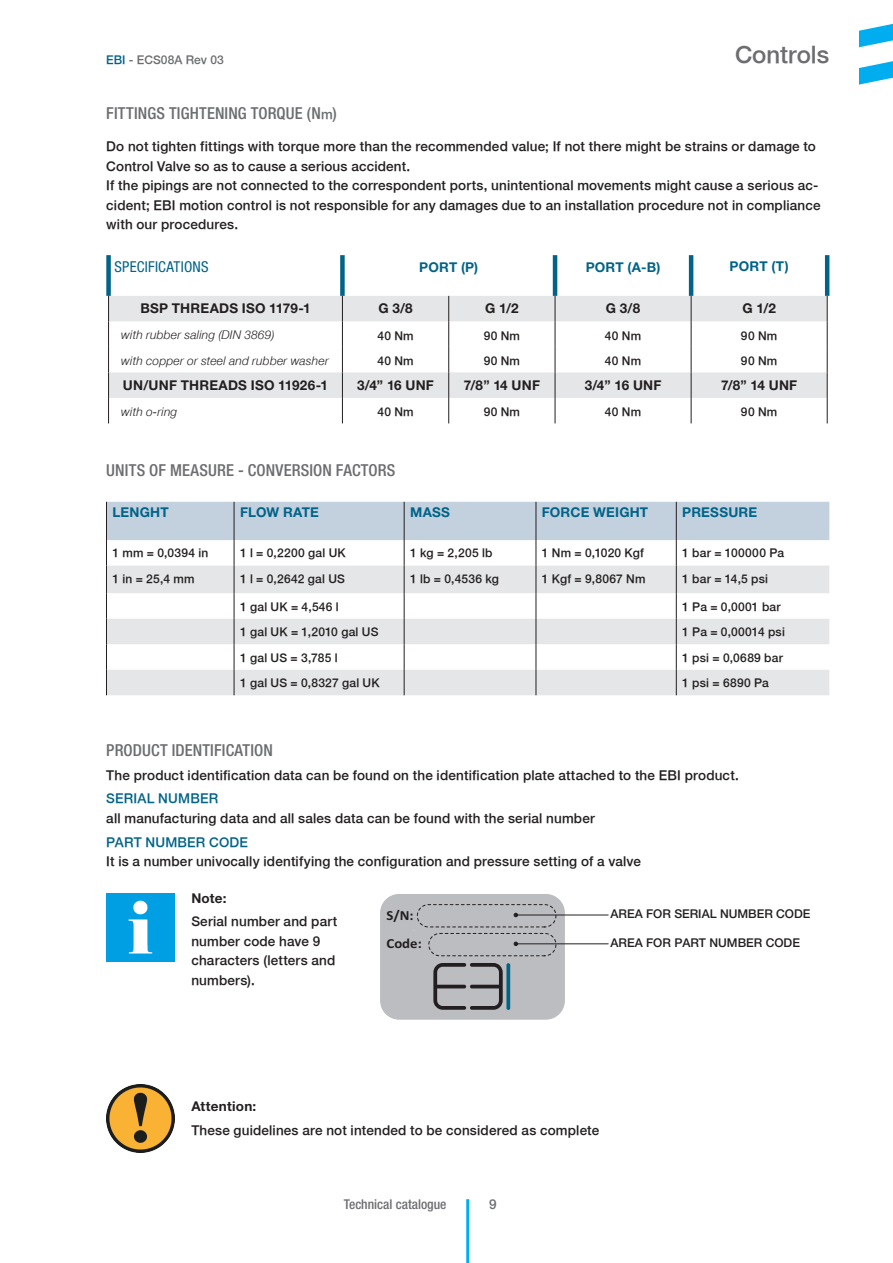
<style>
.page{position:relative;width:893px;height:1263px;background:#fff}
.page>*{position:absolute;margin:0;border:0;box-sizing:border-box;transform-origin:0 0}
.t1{font:500 24px "Helvetica Neue";color:#6c6d70}
.t2{font:500 condensed 16.5px "Helvetica Neue LT Pro";letter-spacing:.01em;color:#6c6d70}
.t3{font:condensed 15px "Helvetica Neue LT Std";letter-spacing:.015em;color:#006387}
.t4{font:700 13.95px "Calibri";color:#231f20;scale:1.06 1}
.t5{font:500 13.5px/19.5px "Helvetica Neue";letter-spacing:.01em;color:#231f20}
.t6{font:700 13.5px "Helvetica Neue LT Std";letter-spacing:.015em;color:#231f20}
.t7{font:700 13.5px "Helvetica Neue LT Std";letter-spacing:.015em;color:#006387}
.t8{font:500 13.5px "Helvetica Neue";letter-spacing:.015em;color:#006387}
.t9{font:500 condensed 13.5px "Helvetica Neue LT Pro";color:#6c6d70}
.t10{font:500 13.5px "Helvetica Neue";color:#6c6d70}
.t11{font:500 12.15px "Helvetica Neue";color:#231f20}
.t12{font:500 12px "Helvetica Neue";letter-spacing:.02em;color:#231f20}
.t13{font:italic 12px "Helvetica Neue";letter-spacing:.015em;color:#231f20}
.t14{font:500 12px "Helvetica Neue";color:#6c6d70}
.s1{color:#006387}
.s2{font-family:"Helvetica Neue";font-stretch:normal;font-size:13.5px}
</style>
<div class="page">
<hr style="left:466px;top:1199px;width:3px;height:64px;background:#00aeef">
<svg style="left:859px;top:23px;width:34px;height:24px"></svg>
<svg style="left:859px;top:61px;width:34px;height:24px"></svg>
<img style="left:106px;top:1084px;width:68px;height:68px">
<svg style="left:109px;top:296px;width:718px;height:102px"></svg>
<div style="left:106px;top:255px;width:5px;height:41px;background:#006387"></div>
<svg style="left:108px;top:296px;width:1px;height:127px"></svg>
<svg style="left:342px;top:296px;width:1px;height:127px"></svg>
<svg style="left:448px;top:296px;width:1px;height:127px"></svg>
<svg style="left:555px;top:296px;width:1px;height:127px"></svg>
<svg style="left:691px;top:296px;width:1px;height:127px"></svg>
<svg style="left:827px;top:296px;width:1px;height:127px"></svg>
<div style="left:340px;top:255px;width:5px;height:41px;background:#006387"></div>
<hr style="left:553px;top:255px;width:4px;height:41px;background:#006387">
<hr style="left:689px;top:255px;width:4px;height:41px;background:#006387">
<hr style="left:825px;top:255px;width:4px;height:41px;background:#006387">
<svg style="left:106px;top:502px;width:723px;height:193px"></svg>
<div style="left:381px;top:894px;width:183px;height:125px;background:#bcbdc0;border-radius:18px"></div>
<div style="left:380px;top:894px;width:185px;height:126px;border:1px solid #bcbdc0;border-radius:18px"></div>
<div style="left:417px;top:904px;width:139px;height:23px;border:1px dashed #231f20;border-radius:11px"></div>
<svg style="left:433px;top:963px;width:70px;height:47px"></svg>
<svg style="left:506px;top:963px;width:4px;height:47px"></svg>
<hr style="left:516px;top:915px;width:92px;height:1px;background:#231f20">
<svg style="left:514px;top:913px;width:4px;height:4px"></svg>
<div style="left:429px;top:933px;width:127px;height:23px;border:1px dashed #231f20;border-radius:11px"></div>
<hr style="left:516px;top:943px;width:92px;height:1px;background:#231f20">
<svg style="left:514px;top:942px;width:4px;height:4px"></svg>
<img style="left:106px;top:893px;width:68px;height:68px">
<p class="t14" style="left:106px;top:52px;width:119px"><span class="s1">EBI</span> - ECS08A Rev 03</p>
<h1 class="t1" style="left:735px;top:40px;width:96px">Controls</h1>
<p class="t2" style="left:106px;top:103px;width:232px">FITTINGS TIGHTENING TORQUE (N<span class="s2">m</span>)</p>
<p class="t5" style="left:106px;top:137px;width:711px">Do not tighten fittings with torque more than the recommended value; If not there might be strains or damage to<br>Control Valve so as to cause a serious accident.</p>
<p class="t5" style="left:106px;top:176px;width:716px">If the pipings are not connected to the correspondent ports, unintentional movements might cause a serious ac&shy;cident; EBI motion control is not responsible for any damages due to an installation procedure not in compliance with our procedures.</p>
<p class="t3" style="left:115px;top:258px;width:96px">SPECIFICATIONS</p>
<p class="t7" style="left:419px;top:259px;width:61px">PORT (P)</p>
<p class="t7" style="left:586px;top:259px;width:76px">PORT (A-B)</p>
<p class="t7" style="left:730px;top:258px;width:61px">PORT (T)</p>
<p class="t6" style="left:140px;top:300px;width:172px">BSP THREADS ISO 1179-1</p>
<p class="t6" style="left:378px;top:300px;width:36px">G 3/8</p>
<p class="t6" style="left:485px;top:300px;width:35px">G 1/2</p>
<p class="t6" style="left:606px;top:300px;width:36px">G 3/8</p>
<p class="t6" style="left:742px;top:300px;width:35px">G 1/2</p>
<p class="t13" style="left:121px;top:328px;width:155px">with rubber saling (DIN 3869)</p>
<p class="t12" style="left:377px;top:328px;width:38px">40 Nm</p>
<p class="t12" style="left:484px;top:328px;width:38px">90 Nm</p>
<p class="t12" style="left:605px;top:328px;width:38px">40 Nm</p>
<p class="t12" style="left:741px;top:328px;width:38px">90 Nm</p>
<p class="t13" style="left:121px;top:353px;width:209px">with copper or steel and rubber washer</p>
<p class="t12" style="left:377px;top:354px;width:38px">40 Nm</p>
<p class="t12" style="left:484px;top:354px;width:38px">90 Nm</p>
<p class="t12" style="left:605px;top:354px;width:38px">40 Nm</p>
<p class="t12" style="left:741px;top:354px;width:38px">90 Nm</p>
<p class="t6" style="left:123px;top:377px;width:207px">UN/UNF THREADS ISO 11926-1</p>
<p class="t6" style="left:357px;top:377px;width:78px">3/4” 16 UNF</p>
<p class="t6" style="left:464px;top:377px;width:78px">7/8” 14 UNF</p>
<p class="t6" style="left:585px;top:377px;width:78px">3/4” 16 UNF</p>
<p class="t6" style="left:721px;top:377px;width:78px">7/8” 14 UNF</p>
<p class="t13" style="left:121px;top:404px;width:57px">with o-ring</p>
<p class="t12" style="left:377px;top:405px;width:38px">40 Nm</p>
<p class="t12" style="left:484px;top:405px;width:38px">90 Nm</p>
<p class="t12" style="left:605px;top:405px;width:38px">40 Nm</p>
<p class="t12" style="left:741px;top:405px;width:38px">90 Nm</p>
<p class="t2" style="left:106px;top:460px;width:291px">UNITS OF MEASURE - CONVERSION FACTORS</p>
<p class="t7" style="left:112px;top:504px;width:58px">LENGHT</p>
<p class="t7" style="left:240px;top:504px;width:80px">FLOW RATE</p>
<p class="t7" style="left:410px;top:504px;width:41px">MASS</p>
<p class="t7" style="left:542px;top:504px;width:108px">FORCE WEIGHT</p>
<p class="t7" style="left:682px;top:504px;width:76px">PRESSURE</p>
<p class="t12" style="left:112px;top:546px;width:97px">1 mm = 0,0394 in</p>
<p class="t12" style="left:240px;top:546px;width:107px">1 l = 0,2200 gal UK</p>
<p class="t12" style="left:410px;top:546px;width:84px">1 kg = 2,205 lb</p>
<p class="t12" style="left:542px;top:546px;width:103px">1 Nm = 0,1020 Kgf</p>
<p class="t12" style="left:682px;top:546px;width:103px">1 bar = 100000 Pa</p>
<p class="t12" style="left:112px;top:572px;width:84px">1 in = 25,4 mm</p>
<p class="t12" style="left:240px;top:572px;width:106px">1 l = 0,2642 gal US</p>
<p class="t12" style="left:410px;top:572px;width:90px">1 lb = 0,4536 kg</p>
<p class="t12" style="left:542px;top:572px;width:105px">1 Kgf = 9,8067 Nm</p>
<p class="t12" style="left:682px;top:572px;width:87px">1 bar = 14,5 psi</p>
<p class="t12" style="left:240px;top:599px;width:100px">1 gal UK = 4,546 l</p>
<p class="t12" style="left:682px;top:599px;width:100px">1 Pa = 0,0001 bar</p>
<p class="t12" style="left:240px;top:625px;width:140px">1 gal UK = 1,2010 gal US</p>
<p class="t12" style="left:682px;top:625px;width:104px">1 Pa = 0,00014 psi</p>
<p class="t12" style="left:240px;top:650px;width:99px">1 gal US = 3,785 l</p>
<p class="t12" style="left:682px;top:650px;width:102px">1 psi = 0,0689 bar</p>
<p class="t12" style="left:240px;top:676px;width:141px">1 gal US = 0,8327 gal UK</p>
<p class="t12" style="left:682px;top:676px;width:88px">1 psi = 6890 Pa</p>
<p class="t2" style="left:106px;top:740px;width:168px">PRODUCT IDENTIFICATION</p>
<p class="t5" style="left:106px;top:765px;width:634px">The product identification data can be found on the identification plate attached to the EBI product.</p>
<p class="t8" style="left:106px;top:791px;width:113px">SERIAL NUMBER</p>
<p class="t5" style="left:106px;top:808px;width:490px">all manufacturing data and all sales data can be found with the serial number</p>
<p class="t8" style="left:106px;top:834px;width:143px">PART NUMBER CODE</p>
<p class="t5" style="left:106px;top:851px;width:536px">It is a number univocally identifying the configuration and pressure setting of a valve</p>
<p class="t6" style="left:191px;top:889px;width:37px">Note:</p>
<p class="t5" style="left:191px;top:912px;width:147px">Serial number and part number code have 9 characters (letters and numbers).</p>
<p class="t4" style="left:386px;top:905px;width:27px">S/N:</p>
<p class="t11" style="left:610px;top:907px;width:202px">AREA FOR SERIAL NUMBER CODE</p>
<p class="t4" style="left:386px;top:934px;width:35px">Code:</p>
<p class="t11" style="left:610px;top:935px;width:191px">AREA FOR PART NUMBER CODE</p>
<p class="t6" style="left:191px;top:1098px;width:66px">Attention:</p>
<p class="t5" style="left:191px;top:1120px;width:409px">These guidelines are not intended to be considered as complete</p>
<p class="t9" style="left:344px;top:1196px;width:104px">Technical catalogue</p>
<p class="t10" style="left:489px;top:1196px;width:9px">9</p>
</div>
